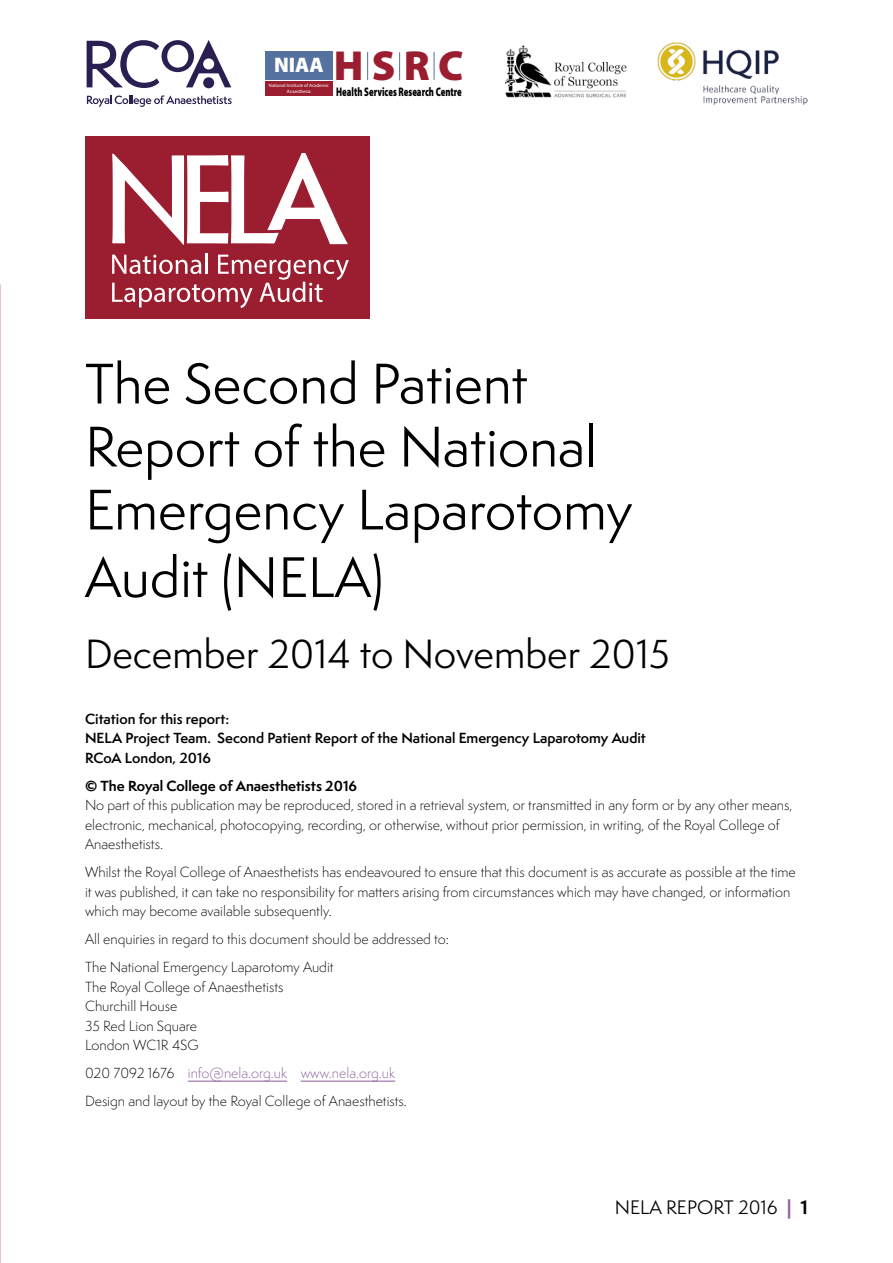
<style>
.page{position:relative;width:893px;height:1263px;background:#fff}
.page>*{position:absolute;margin:0;border:0;box-sizing:border-box;transform-origin:0 0}
.t1{font:52.5px/63px "Semplicita Pro";color:#000}
.t2{font:900 42.15px "Myriad Pro";color:#9b1e30}
.t3{font:37.5px "Semplicita Pro";color:#000}
.t4{font:900 21.15px "Myriad Pro";color:#fff}
.t5{font:18px "Semplicita Pro";color:#000}
.t6{font:300 13.5px/19.5px "Semplicita Pro";color:#000}
.t7{font:600 13.5px/19.5px "Semplicita Pro";color:#000}
.t8{font:700 13.5px "Semplicita Pro";color:#000}
.t9{font:900 12.45px "Myriad Pro";color:#000;scale:.69 1}
.t10{font:4.8px/5.7px "Myriad Pro";color:#fff;text-align:center}
.s1{color:#8a5d9a}
.s2{font-weight:700;color:#8a5d9a}
.s3{font-weight:700}
</style>
<div class="page">
<div style="left:85px;top:136px;width:284px;height:183px;background:#9b1e30"></div>
<svg style="left:112px;top:153px;width:236px;height:92px"></svg>
<hr style="left:205px;top:254px;width:3px;height:20px;background:#fff">
<svg style="left:112px;top:255px;width:237px;height:53px"></svg>
<svg style="left:87px;top:95px;width:145px;height:12px"></svg>
<svg style="left:87px;top:40px;width:144px;height:48px"></svg>
<svg style="left:367px;top:52px;width:1px;height:28px"></svg>
<svg style="left:399px;top:52px;width:1px;height:28px"></svg>
<svg style="left:434px;top:52px;width:1px;height:28px"></svg>
<div style="left:265px;top:52px;width:68px;height:28px;background:#55729e"></div>
<div style="left:265px;top:82px;width:68px;height:14px;background:#9b1e30"></div>
<img style="left:504px;top:45px;width:123px;height:53px">
<img style="left:657px;top:42px;width:151px;height:63px">
<hr style="left:188px;top:1081px;width:99px;height:1px;background:#8a5d9a">
<hr style="left:301px;top:1081px;width:94px;height:1px;background:#8a5d9a">
<h2 class="t2" style="left:334px;top:38px;width:131px">H S R C</h2>
<p class="t9" style="left:336px;top:83px;width:183px">Health Services Research Centre</p>
<h3 class="t4" style="left:274px;top:51px;width:51px">NIAA</h3>
<p class="t10" style="left:269px;top:83px;width:62px">National Institute of Academic<br>Anaesthesia</p>
<h1 class="t1" style="left:85px;top:352px;width:549px">The Second Patient<br>Report of the National<br>Emergency Laparotomy</h1>
<h1 class="t1" style="left:85px;top:545px;width:300px">Audit (NELA)</h1>
<h3 class="t3" style="left:85px;top:627px;width:586px">December 2014 to November 2015</h3>
<p class="t7" style="left:85px;top:709px;width:562px">Citation for this report:<br>NELA Project Team. Second Patient Report of the National Emergency Laparotomy Audit<br>RCoA London, 2016</p>
<p class="t8" style="left:85px;top:775px;width:274px">© The Royal College of Anaesthetists 2016</p>
<p class="t6" style="left:85px;top:795px;width:709px">No part of this publication may be reproduced, stored in a retrieval system, or transmitted in any form or by any other means, electronic, mechanical, photocopying, recording, or otherwise, without prior permission, in writing, of the Royal College of<br>Anaesthetists.</p>
<p class="t6" style="left:85px;top:862px;width:712px">Whilst the Royal College of Anaesthetists has endeavoured to ensure that this document is as accurate as possible at the time it was published, it can take no responsibility for matters arising from circumstances which may have changed, or information which may become available subsequently.</p>
<p class="t6" style="left:85px;top:925px;width:365px;line-height:28px">All enquiries in regard to this document should be addressed to:<br>The National Emergency Laparotomy Audit</p>
<p class="t6" style="left:85px;top:977px;width:200px">The Royal College of Anaesthetists<br>Churchill House<br>35 Red Lion Square<br>London WC1R 4SG</p>
<p class="t6" style="left:85px;top:1059px;width:323px;line-height:28px">020 7092 1676 <span class="s1">info@nela.org.uk www.nela.org.uk<br></span>Design and layout by the Royal College of Anaesthetists.</p>
<h3 class="t5" style="left:615px;top:1194px;width:195px">NELA REPORT 2016 <span class="s2">|</span> <span class="s3">1</span></h3>
</div>
